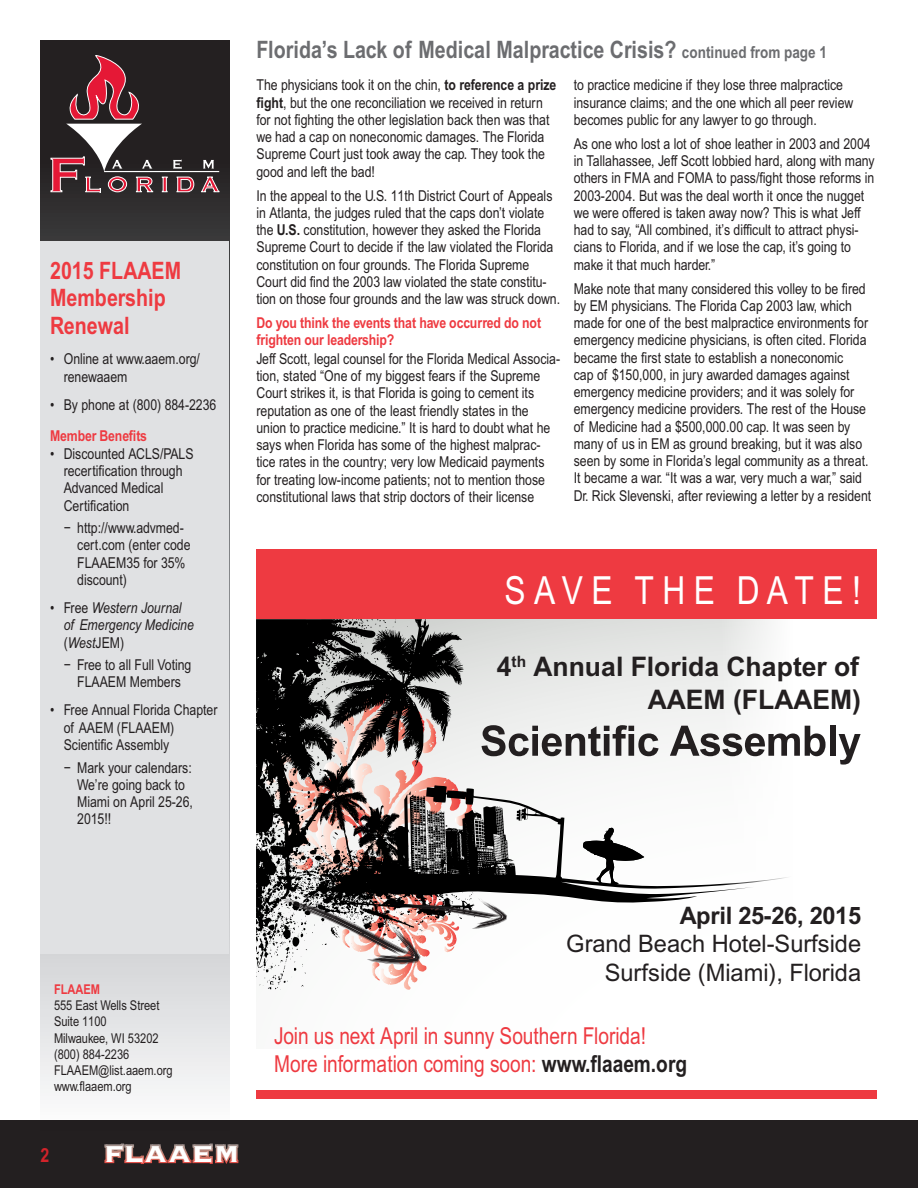
<style>
.page{position:relative;width:918px;height:1188px;background:#fff}
.page>*{position:absolute;margin:0;border:0;box-sizing:border-box;transform-origin:0 0}
.t1{font:700 42px "Arial Narrow MT Pro";letter-spacing:-.01em;color:#231f20;scale:1.2 1}
.t2{font:38.7px "Arial Narrow MT Pro";letter-spacing:.22em;color:#fff}
.t3{font:36px "Copperplate Thirty Three BC";color:#fff}
.t4{font:700 27px/32.4px "Arial Narrow MT Pro";color:#231f20;text-align:right;scale:1.2 1}
.t5{font:24.15px "Arial Narrow MT Pro";color:#231f20;scale:1.2 1}
.t6{font:700 24.15px "Arial Narrow MT Pro";letter-spacing:-.01em;color:#231f20;scale:1.2 1}
.head_2{font:700 24px "Arial Narrow MT Pro";color:#6c6d70}
.head_2-2{font:700 24px/27.6px "Arial Narrow MT Pro";color:#ee3a41}
.t7{font:23.4px "Arial Narrow MT Pro";color:#ee3a41}
.t8{font:700 19.5px "Arial Narrow MT Pro";color:#d1232a}
.Body{font:15px/17.2px "Arial Narrow MT Pro";color:#231f20}
.Subhead{font:700 15px/17.2px "Arial Narrow MT Pro";letter-spacing:-.01em;color:#ee3a41}
.t9{font:italic 15px/17.2px "Arial Narrow MT Pro";color:#231f20}
.t10{font:13.5px "Arial Narrow MT Pro";color:#231f20}
.t11{font:700 13.5px "Arial Narrow MT Pro";color:#ee3a41}
.s1{font-style:normal}
.s2{font-size:16.5px}
.s3{font-weight:700}
.s4{font-weight:700;color:#231f20}
</style>
<div class="page">
<div style="left:256px;top:550px;width:622px;height:69px;background:#ee3a41"></div>
<div style="left:256px;top:1090px;width:622px;height:8px;background:#ee3a41"></div>
<svg style="left:40px;top:40px;width:190px;height:1053px;background:#8d8c8e"></svg>
<div style="left:0;top:1120px;width:918px;height:68px;background:#231f20"></div>
<svg style="left:508px;top:619px;width:262px;height:147px"></svg>
<svg style="left:508px;top:766px;width:280px;height:137px"></svg>
<svg style="left:257px;top:619px;width:251px;height:371px"></svg>
<svg style="left:104px;top:1143px;width:135px;height:21px"></svg>
<svg style="left:162px;top:176px;width:6px;height:17px"></svg>
<svg style="left:176px;top:176px;width:19px;height:17px"></svg>
<svg style="left:201px;top:176px;width:18px;height:17px"></svg>
<svg style="left:51px;top:55px;width:103px;height:138px;background:#654449"></svg>
<svg style="left:173px;top:160px;width:9px;height:9px"></svg>
<svg style="left:203px;top:160px;width:11px;height:9px"></svg>
<hr style="left:104px;top:171px;width:115px;height:1px;background:#fff">
<div style="left:40px;top:241px;width:190px;height:713px;background:#e0e1e3"></div>
<p class="head_2-2" style="left:50px;top:257px;width:132px">2015 FLAAEM<br>Membership<br>Renewal</p>
<p class="Body" style="left:64px;top:350px;width:138px;text-indent:-14px">• Online at www.aaem.org/ renewaaem</p>
<p class="Body" style="left:50px;top:396px;width:168px">• By phone at (800) 884-2236</p>
<p class="Subhead" style="left:50px;top:427px;width:98px">Member Benefits</p>
<p class="Body" style="left:64px;top:445px;width:131px;text-indent:-14px">• Discounted ACLS/PALS recertification through<br>Advanced Medical<br>Certification</p>
<p class="Body" style="left:77px;top:519px;width:115px;text-indent:-14px">− http://www.advmed&shy;cert.com (enter code<br>FLAAEM35 for 35% discount)</p>
<p class="t9" style="left:64px;top:599px;width:132px;text-indent:-14px"><span class="s1">• Free</span> Western Journal of Emergency Medicine <span class="s1">(</span>West<span class="s1">JEM)</span></p>
<p class="Body" style="left:64px;top:656px;width:129px;text-align:center">− Free to all Full Voting<br>FLAAEM Members</p>
<p class="Body" style="left:64px;top:701px;width:155px;text-indent:-14px">• Free Annual Florida Chapter of AAEM (FLAAEM)<br>Scientific Assembly</p>
<p class="Body" style="left:77px;top:759px;width:117px;text-indent:-14px">− Mark your calendars:<br>We’re going back to<br>Miami on April 25-26,<br>2015!!</p>
<p class="head_2" style="left:256px;top:35px;width:572px">Florida’s Lack of Medical Malpractice Crisis? <span class="s2">continued from page 1</span></p>
<p class="Body" style="left:256px;top:76px;width:301px">The physicians took it on the chin, <span class="s3">to reference a prize fight</span>, but the one reconciliation we received in return for not fighting the other legislation back then was that we had a cap on noneconomic damages. The Florida Supreme Court just took away the cap. They took the good and left the bad!</p>
<p class="Body" style="left:256px;top:187px;width:305px">In the appeal to the U.S. 11th District Court of Appeals in Atlanta, the judges ruled that the caps don’t violate the <span class="s3">U.S.</span> constitution, however they asked the Florida Supreme Court to decide if the law violated the Florida constitution on four grounds. The Florida Supreme Court did find the 2003 law violated the state constitu&shy;tion on those four grounds and the law was struck down.</p>
<p class="Subhead" style="left:256px;top:315px;width:286px">Do you think the events that have occurred do not frighten our leadership?</p>
<p class="Body" style="left:256px;top:350px;width:305px">Jeff Scott, legal counsel for the Florida Medical Associa&shy;tion, stated “One of my biggest fears if the Supreme Court strikes it, is that Florida is going to cement its reputation as one of the least friendly states in the union to practice medicine.” It is hard to doubt what he says when Florida has some of the highest malprac&shy;tice rates in the country; very low Medicaid payments for treating low-income patients; not to mention those constitutional laws that strip doctors of their license</p>
<p class="Body" style="left:574px;top:76px;width:281px">to practice medicine if they lose three malpractice insurance claims; and the one which all peer review becomes public for any lawyer to go through.</p>
<p class="Body" style="left:574px;top:135px;width:302px">As one who lost a lot of shoe leather in 2003 and 2004 in Tallahassee, Jeff Scott lobbied hard, along with many others in FMA and FOMA to pass/fight those reforms in 2003-2004. But was the deal worth it once the nugget we were offered is taken away now? This is what Jeff had to say, “All combined, it’s difficult to attract physi&shy;cians to Florida, and if we lose the cap, it’s going to make it that much harder.”</p>
<p class="Body" style="left:574px;top:280px;width:299px">Make note that many considered this volley to be fired by EM physicians. The Florida Cap 2003 law, which made for one of the best malpractice environments for emergency medicine physicians, is often cited. Florida became the first state to establish a noneconomic<br>cap of $150,000, in jury awarded damages against emergency medicine providers; and it was solely for emergency medicine providers. The rest of the House of Medicine had a $500,000.00 cap. It was seen by many of us in EM as ground breaking, but it was also seen by some in Florida’s legal community as a threat.<br>It became a war. “It was a war, very much a war,” said Dr. Rick Slevenski, after reviewing a letter by a resident</p>
<p class="t2" style="left:505px;top:566px;width:358px">SAVE THE DATE!</p>
<p class="t4" style="left:497px;top:651px;width:305px">4<sup>th</sup> Annual Florida Chapter of<br>AAEM (FLAAEM)</p>
<p class="t1" style="left:480px;top:716px;width:319px">Scientific Assembly</p>
<p class="t11" style="left:54px;top:981px;width:48px">FLAAEM</p>
<p class="t10" style="left:54px;top:997px;width:107px">555 East Wells Street</p>
<p class="t10" style="left:54px;top:1013px;width:54px">Suite 1100</p>
<p class="t10" style="left:54px;top:1029px;width:106px">Milwaukee, WI 53202</p>
<p class="t10" style="left:54px;top:1046px;width:77px">(800) 884-2236</p>
<p class="t10" style="left:54px;top:1062px;width:120px">FLAAEM@list.aaem.org</p>
<p class="t10" style="left:54px;top:1078px;width:79px">www.flaaem.org</p>
<p class="t8" style="left:40px;top:1143px;width:10px">2</p>
<p class="t3" style="left:104px;top:1134px;width:138px">flaaem</p>
<p class="t6" style="left:680px;top:900px;width:153px">April 25-26, 2015</p>
<p class="t5" style="left:566px;top:929px;width:247px">Grand Beach Hotel-Surfside</p>
<p class="t5" style="left:605px;top:958px;width:215px">Surfside (Miami), Florida</p>
<p class="t7" style="left:274px;top:1021px;width:373px">Join us next April in sunny Southern Florida!</p>
<p class="t7" style="left:274px;top:1049px;width:414px">More information coming soon: <span class="s4">www.flaaem.org</span></p>
</div>
